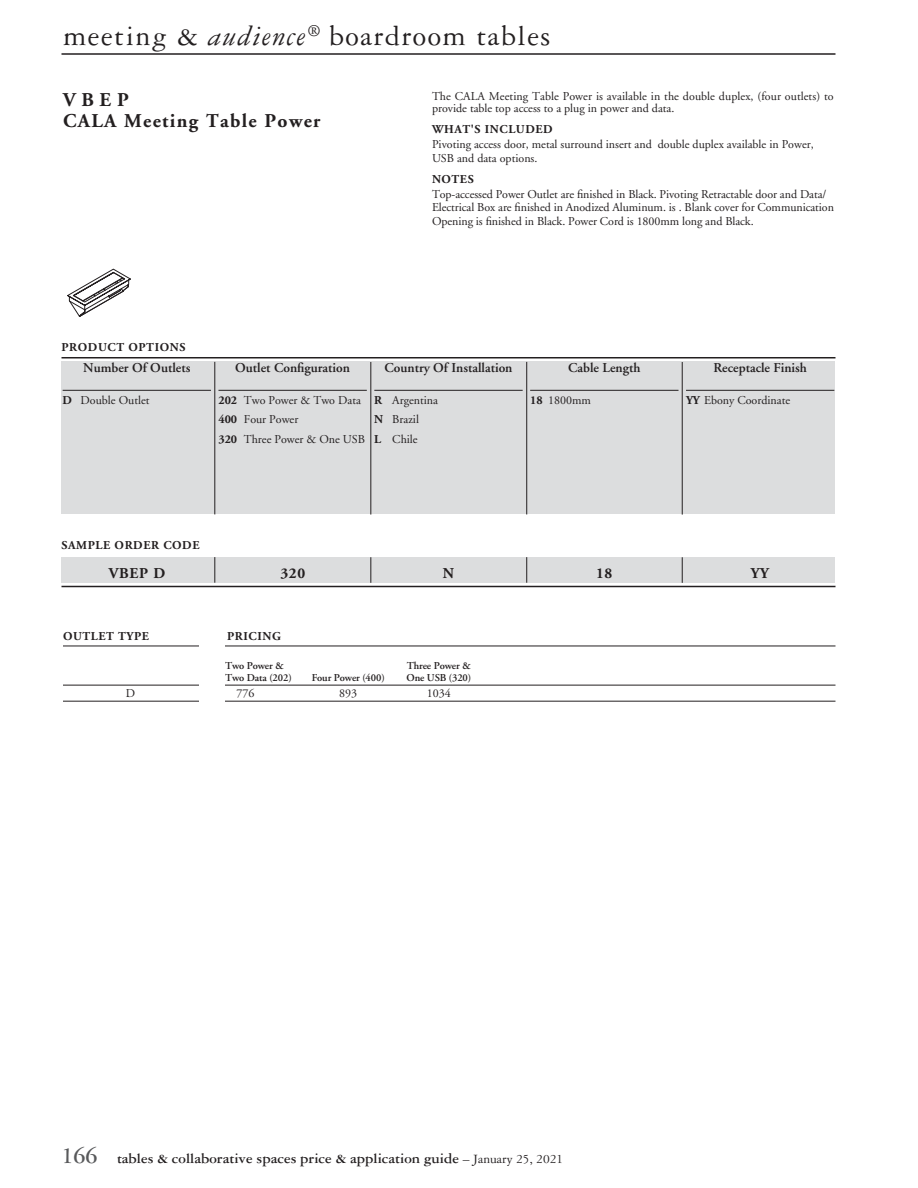
<style>
.page{position:relative;width:918px;height:1188px;background:#fff}
.page>*{position:absolute;margin:0;border:0;box-sizing:border-box;transform-origin:0 0}
.t1{font:30px "Garamond Three";letter-spacing:.05em;color:#231f20}
.t2{font:700 19.5px/21px "Adobe Garamond";letter-spacing:.07em;color:#231f20}
.t3{font:700 15px "Garamond Three";color:#231f20}
.t4{font:700 15px "Adobe Garamond";letter-spacing:.05em;color:#231f20}
.t5{font:600 13.5px "Adobe Garamond";color:#231f20}
.t6{font:12px/19.5px "Adobe Garamond";color:#231f20}
.t7{font:700 12px "Adobe Garamond";letter-spacing:.05em;color:#231f20}
.t8{font:600 10.5px "Adobe Garamond";letter-spacing:-.01em;color:#231f20}
.s1{font-style:italic}
.s2{font-weight:700}
.s3{font-size:24px;color:#58595b}
.s4{font-weight:400;font-size:13.5px}
</style>
<div class="page">
<hr style="left:62px;top:53px;width:774px;height:2px;background:#231f20">
<hr style="left:63px;top:646px;width:773px;height:1px;background:#231f20">
<hr style="left:63px;top:685px;width:773px;height:1px;background:#231f20">
<hr style="left:63px;top:701px;width:773px;height:1px;background:#231f20">
<div style="left:200px;top:630px;width:25px;height:450px;background:#fff"></div>
<div style="left:62px;top:362px;width:774px;height:152px;background:#dcddde"></div>
<hr style="left:63px;top:390px;width:148px;height:1px;background:#231f20">
<hr style="left:218px;top:390px;width:149px;height:1px;background:#231f20">
<hr style="left:374px;top:390px;width:149px;height:1px;background:#231f20">
<hr style="left:530px;top:390px;width:149px;height:1px;background:#231f20">
<hr style="left:686px;top:390px;width:148px;height:1px;background:#231f20">
<hr style="left:62px;top:357px;width:774px;height:1px;background:#231f20">
<hr style="left:62px;top:586px;width:774px;height:1px;background:#231f20">
<div style="left:62px;top:557px;width:774px;height:26px;background:#dcddde"></div>
<svg style="left:67px;top:269px;width:64px;height:48px"></svg>
<hr style="left:215px;top:362px;width:1px;height:152px;background:#231f20">
<svg style="left:215px;top:557px;width:1px;height:26px"></svg>
<hr style="left:371px;top:362px;width:1px;height:153px;background:#231f20">
<svg style="left:371px;top:557px;width:1px;height:26px"></svg>
<hr style="left:526px;top:362px;width:1px;height:152px;background:#231f20">
<svg style="left:526px;top:557px;width:1px;height:26px"></svg>
<hr style="left:682px;top:362px;width:1px;height:153px;background:#231f20">
<svg style="left:682px;top:557px;width:1px;height:26px"></svg>
<h1 class="t1" style="left:63px;top:20px;width:489px">meeting &amp; <span class="s1">audience</span><sup>®</sup> boardroom tables</h1>
<h2 class="t2" style="left:63px;top:89px;width:259px">VBEP<br>CALA Meeting Table Power</h2>
<p class="t6" style="left:432px;top:91px;width:403px;line-height:12px">The CALA Meeting Table Power is available in the double duplex, (four outlets) to provide table top access to a plug in power and data.</p>
<p class="t7" style="left:432px;top:123px;width:122px">WHAT'S INCLUDED</p>
<p class="t6" style="left:432px;top:138px;width:383px;line-height:13.5px">Pivoting access door, metal surround insert and double duplex available in Power,<br>USB and data options.</p>
<p class="t7" style="left:432px;top:172px;width:43px">NOTES</p>
<p class="t6" style="left:432px;top:188px;width:404px;line-height:13.5px">Top-accessed Power Outlet are finished in Black. Pivoting Retractable door and Data/<br>Electrical Box are finished in Anodized Aluminum. is . Blank cover for Communication<br>Opening is finished in Black. Power Cord is 1800mm long and Black.</p>
<p class="t7" style="left:62px;top:340px;width:125px">PRODUCT OPTIONS</p>
<p class="t5" style="left:83px;top:361px;width:109px">Number Of Outlets</p>
<p class="t6" style="left:63px;top:391px;width:88px"><span class="s2">D</span> Double Outlet</p>
<p class="t5" style="left:235px;top:361px;width:116px">Outlet Configuration</p>
<p class="t6" style="left:218px;top:391px;width:148px"><span class="s2">202</span> Two Power &amp; Two Data<br><span class="s2">400</span> Four Power<br><span class="s2">320</span> Three Power &amp; One USB</p>
<p class="t5" style="left:384px;top:361px;width:130px">Country Of Installation</p>
<p class="t6" style="left:374px;top:391px;width:65px"><span class="s2">R</span> Argentina<br><span class="s2">N</span> Brazil<br><span class="s2">L</span> Chile</p>
<p class="t5" style="left:568px;top:361px;width:74px">Cable Length</p>
<p class="t6" style="left:530px;top:391px;width:62px"><span class="s2">18</span> 1800mm</p>
<p class="t5" style="left:713px;top:361px;width:95px">Receptacle Finish</p>
<p class="t6" style="left:686px;top:391px;width:106px"><span class="s2">YY</span> Ebony Coordinate</p>
<p class="t7" style="left:62px;top:538px;width:140px">SAMPLE ORDER CODE</p>
<p class="t4" style="left:109px;top:565px;width:58px">VBEP D</p>
<p class="t4" style="left:280px;top:565px;width:26px">320</p>
<p class="t4" style="left:443px;top:565px;width:13px">N</p>
<p class="t4" style="left:596px;top:565px;width:18px">18</p>
<p class="t4" style="left:751px;top:565px;width:19px">YY</p>
<p class="t7" style="left:63px;top:630px;width:88px">OUTLET TYPE</p>
<p class="t7" style="left:227px;top:630px;width:55px">PRICING</p>
<p class="t8" style="left:225px;top:660px;width:61px">Two Power &amp;</p>
<p class="t8" style="left:407px;top:660px;width:66px">Three Power &amp;</p>
<p class="t8" style="left:225px;top:672px;width:68px">Two Data (202)</p>
<p class="t8" style="left:312px;top:672px;width:74px">Four Power (400)</p>
<p class="t8" style="left:406px;top:672px;width:66px">One USB (320)</p>
<p class="t6" style="left:126px;top:684px;width:11px">D</p>
<p class="t6" style="left:237px;top:684px;width:19px">776</p>
<p class="t6" style="left:339px;top:684px;width:19px">893</p>
<p class="t6" style="left:427px;top:684px;width:25px">1034</p>
<p class="t3" style="left:62px;top:1150px;width:503px"><span class="s3">166</span> tables &amp; collaborative spaces price &amp; application guide <span class="s4">– January 25, 2021</span></p>
</div>
